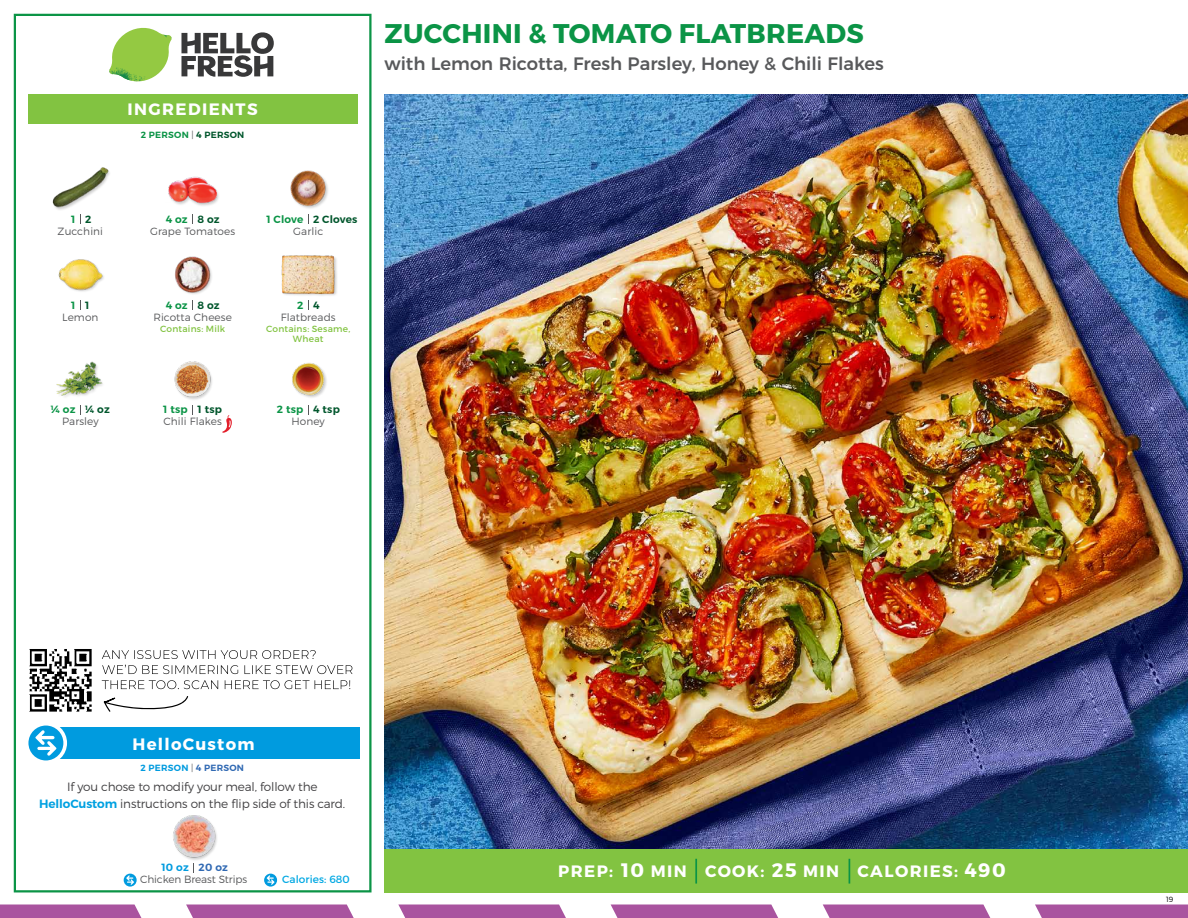
<style>
.page{position:relative;width:1188px;height:918px;background:#fff}
.page>*{position:absolute;margin:0;border:0;box-sizing:border-box;transform-origin:0 0}
.t1{font:700 27px "Montserrat";letter-spacing:.01em;color:#0b9446}
.t2{font:500 18px "Montserrat";color:#58595b}
.t3{font:700 16.5px "Montserrat";letter-spacing:.085em;color:#fff}
.t4{font:300 12px/16.5px "Montserrat";letter-spacing:-.01em;color:#414042;text-align:center}
.t5{font:300 10.5px "Montserrat";letter-spacing:.01em;color:#58595b}
.t6{font:600 10.5px "Montserrat";letter-spacing:.02em;color:#00562c}
.t7{font:600 10.5px "Montserrat";letter-spacing:.02em;color:#0b9446}
.t8{font:300 10.5px "Montserrat";letter-spacing:-.01em;color:#58595b}
.t9{font:10.5px "Montserrat";letter-spacing:.01em;color:#00a8e3}
.t10{font:600 10.5px "Montserrat";letter-spacing:.02em;color:#009bdf}
.t11{font:9px/10.5px "Montserrat";letter-spacing:.025em;color:#82c341;text-align:center}
.t12{font:600 9px "Montserrat";letter-spacing:.03em;color:#0b9446}
.t13{font:600 9px "Montserrat";letter-spacing:.03em;color:#009bdf}
.t14{font:300 7.5px "Montserrat";color:#000}
.s1{font-weight:300;color:#58595b}
.s2{color:#00562c}
.s3{font-weight:600;color:#00a1e1}
.s4{color:#3069b3}
.s5{font-size:19.5px}
</style>
<div class="page">
<svg style="left:0;top:904px;width:141px;height:14px;background:#ad5da4"></svg>
<svg style="left:186px;top:904px;width:168px;height:14px;background:#af61a6"></svg>
<svg style="left:398px;top:904px;width:168px;height:14px;background:#af61a6"></svg>
<svg style="left:611px;top:904px;width:167px;height:14px;background:#af60a5"></svg>
<svg style="left:823px;top:904px;width:167px;height:14px;background:#af60a5"></svg>
<svg style="left:1035px;top:904px;width:153px;height:14px;background:#ad5da4"></svg>
<div style="left:384px;top:849px;width:804px;height:43px;background:#82c341"></div>
<svg style="left:181px;top:32px;width:93px;height:45px"></svg>
<svg style="left:114px;top:28px;width:55px;height:36px"></svg>
<img style="left:143px;top:28px;width:29px;height:24px">
<img style="left:112px;top:48px;width:54px;height:10px">
<img style="left:109px;top:52px;width:55px;height:30px">
<img style="left:142px;top:58px;width:24px;height:23px">
<div style="left:28px;top:94px;width:330px;height:30px;background:#82c341"></div>
<div style="left:14px;top:14px;width:358px;height:878px;border:2px solid #0b9446"></div>
<img style="left:384px;top:94px;width:804px;height:755px">
<img style="left:175px;top:256px;width:37px;height:38px">
<img style="left:281px;top:255px;width:56px;height:41px">
<img style="left:168px;top:176px;width:51px;height:30px">
<img style="left:290px;top:170px;width:38px;height:39px">
<img style="left:58px;top:259px;width:46px;height:33px">
<div style="left:52px;top:167px;width:59px;height:44px;background:#000;opacity:.2"></div>
<img style="left:52px;top:167px;width:58px;height:42px">
<img style="left:174px;top:361px;width:38px;height:39px">
<img style="left:292px;top:363px;width:35px;height:35px">
<img style="left:56px;top:361px;width:47px;height:36px">
<div style="left:173px;top:815px;width:46px;height:46px;background:#000;opacity:.2"></div>
<img style="left:173px;top:815px;width:46px;height:43px">
<svg style="left:222px;top:415px;width:10px;height:18px"></svg>
<div style="left:33px;top:727px;width:327px;height:32px;background:#009bdf"></div>
<svg style="left:25px;top:722px;width:42px;height:42px"></svg>
<div style="left:28px;top:726px;width:35px;height:34px;background:#009bdf;border-radius:50%"></div>
<svg style="left:35px;top:730px;width:22px;height:26px"></svg>
<svg style="left:124px;top:874px;width:13px;height:13px"></svg>
<svg style="left:126px;top:875px;width:8px;height:10px"></svg>
<svg style="left:264px;top:874px;width:13px;height:13px"></svg>
<svg style="left:267px;top:875px;width:8px;height:10px"></svg>
<hr style="left:695px;top:859px;width:2px;height:25px;background:#0b9446">
<svg style="left:849px;top:859px;width:1px;height:25px"></svg>
<img style="left:29px;top:649px;width:63px;height:63px">
<svg style="left:104px;top:696px;width:84px;height:16px"></svg>
<svg style="left:102px;top:680px;width:248px;height:9px"></svg>
<svg style="left:102px;top:665px;width:251px;height:9px"></svg>
<svg style="left:102px;top:650px;width:214px;height:9px"></svg>
<h3 class="t3" style="left:128px;top:99px;width:132px">INGREDIENTS</h3>
<p class="t12" style="left:141px;top:129px;width:105px">2 PERSON <span class="s1">|</span> <span class="s2">4 PERSON</span></p>
<h1 class="t1" style="left:385px;top:17px;width:481px">ZUCCHINI &amp; TOMATO FLATBREADS</h1>
<h2 class="t2" style="left:384px;top:49px;width:501px">with Lemon Ricotta, Fresh Parsley, Honey &amp; Chili Flakes</h2>
<p class="t7" style="left:71px;top:212px;width:6px">1</p>
<p class="t6" style="left:85px;top:212px;width:8px">2</p>
<p class="t6" style="left:198px;top:212px;width:24px">8 oz</p>
<p class="t6" style="left:313px;top:212px;width:46px">2 Cloves</p>
<p class="t7" style="left:166px;top:212px;width:24px">4 oz</p>
<p class="t7" style="left:266px;top:212px;width:38px">1 Clove</p>
<p class="t5" style="left:58px;top:224px;width:47px">Zucchini</p>
<p class="t5" style="left:150px;top:224px;width:87px">Grape Tomatoes</p>
<p class="t5" style="left:293px;top:224px;width:32px">Garlic</p>
<p class="t7" style="left:71px;top:299px;width:6px">1</p>
<p class="t6" style="left:85px;top:299px;width:6px">1</p>
<p class="t6" style="left:198px;top:299px;width:24px">8 oz</p>
<p class="t6" style="left:313px;top:299px;width:8px">4</p>
<p class="t7" style="left:166px;top:299px;width:24px">4 oz</p>
<p class="t7" style="left:297px;top:299px;width:8px">2</p>
<p class="t5" style="left:62px;top:311px;width:38px">Lemon</p>
<p class="t5" style="left:153px;top:311px;width:80px">Ricotta Cheese</p>
<p class="t11" style="left:160px;top:323px;width:67px">Contains: Milk</p>
<p class="t5" style="left:281px;top:311px;width:57px">Flatbreads</p>
<p class="t11" style="left:266px;top:323px;width:86px">Contains: Sesame,<br>Wheat</p>
<p class="t7" style="left:51px;top:403px;width:26px">¼ oz</p>
<p class="t6" style="left:85px;top:403px;width:26px">¼ oz</p>
<p class="t7" style="left:163px;top:403px;width:26px">1 tsp</p>
<p class="t7" style="left:277px;top:403px;width:28px">2 tsp</p>
<p class="t6" style="left:198px;top:403px;width:26px">1 tsp</p>
<p class="t6" style="left:313px;top:403px;width:28px">4 tsp</p>
<p class="t5" style="left:62px;top:415px;width:38px">Parsley</p>
<p class="t5" style="left:163px;top:415px;width:60px">Chili Flakes</p>
<p class="t5" style="left:292px;top:415px;width:35px">Honey</p>
<h3 class="t3" style="left:133px;top:734px;width:123px">HelloCustom</h3>
<p class="t4" style="left:39px;top:778px;width:308px">If you chose to modify your meal, follow the<br><span class="s3">HelloCustom</span> instructions on the flip side of this card.</p>
<p class="t13" style="left:141px;top:763px;width:105px">2 PERSON <span class="s1">|</span> <span class="s4">4 PERSON</span></p>
<p class="t10" style="left:162px;top:861px;width:68px">10 oz <span class="s4">20 oz</span></p>
<p class="t8" style="left:140px;top:873px;width:109px">Chicken Breast Strips</p>
<p class="t9" style="left:282px;top:873px;width:69px">Calories: 680</p>
<h3 class="t3" style="left:558px;top:861px;width:449px">PREP: <span class="s5">10</span> MIN COOK: <span class="s5">25</span> MIN CALORIES: <span class="s5">490</span></h3>
<p class="t14" style="left:1166px;top:895px;width:9px">19</p>
</div>
